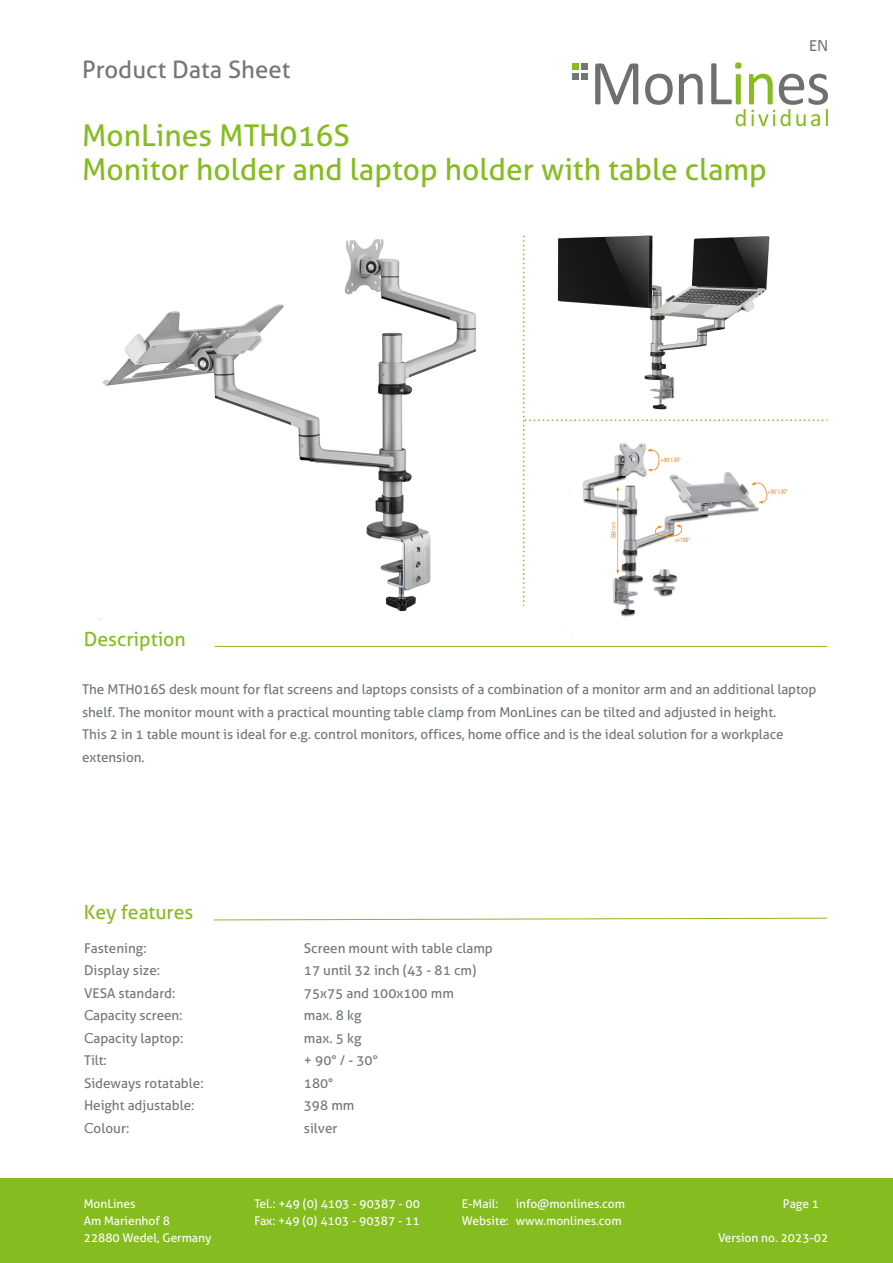
<style>
.page{position:relative;width:893px;height:1263px;background:#fff}
.page>*{position:absolute;margin:0;border:0;box-sizing:border-box;transform-origin:0 0}
.t1{font:30px/34px "Aller";color:#85bc20}
.t2{font:24px "Aller";color:#727777}
.t3{font:19.5px "Aller";color:#85bc20}
.t4{font:15px "Aller";color:#727777}
.t5{font:13.5px/22.5px "Aller";letter-spacing:-.005em;color:#727777}
.t6{font:12px "Aller";letter-spacing:-.005em;color:#fff}
.s1{font-family:"Verdana"}
</style>
<div class="page">
<div style="left:0;top:1178px;width:893px;height:85px;background:#85bc20"></div>
<svg style="left:595px;top:63px;width:43px;height:41px"></svg>
<svg style="left:645px;top:74px;width:28px;height:31px"></svg>
<svg style="left:679px;top:74px;width:24px;height:30px"></svg>
<svg style="left:711px;top:62px;width:117px;height:64px"></svg>
<svg style="left:573px;top:64px;width:15px;height:6px"></svg>
<div style="left:573px;top:73px;width:6px;height:7px;background:#717676"></div>
<div style="left:582px;top:73px;width:6px;height:7px;background:#717676"></div>
<svg style="left:523px;top:236px;width:304px;height:370px"></svg>
<hr style="left:215px;top:646px;width:612px;height:1px;background:#85bc20">
<svg style="left:213px;top:917px;width:614px;height:4px"></svg>
<img style="left:566px;top:425px;width:4px;height:206px">
<img style="left:547px;top:235px;width:230px;height:180px">
<img style="left:570px;top:422px;width:227px;height:212px">
<img style="left:98px;top:239px;width:378px;height:381px">
<h2 class="t2" style="left:82px;top:56px;width:210px">Product Data Sheet</h2>
<h1 class="t1" style="left:82px;top:119px;width:686px">MonLines MTH016S<br>Monitor holder and laptop holder with table clamp</h1>
<p class="t4" style="left:809px;top:37px;width:21px">E<span class="s1">N</span></p>
<h3 class="t3" style="left:84px;top:628px;width:103px">Description</h3>
<p class="t5" style="left:82px;top:678px;width:736px">The MTH016S desk mount for flat screens and laptops consists of a combination of a monitor arm and an additional laptop shelf. The monitor mount with a practical mounting table clamp from MonLines can be tilted and adjusted in height.<br>This 2 in 1 table mount is ideal for e.g. control monitors, offices, home office and is the ideal solution for a workplace extension.</p>
<h3 class="t3" style="left:84px;top:900px;width:111px">Key features</h3>
<p class="t5" style="left:84px;top:937px;width:121px">Fastening:<br>Display size:<br>VESA standard:<br><span class="s1">C</span>apacity screen:<br><span class="s1">C</span>apacity laptop:<br>Tilt:<br>Sideways rotatable:<br>Height adjustable:<br><span class="s1">C</span>olour:</p>
<p class="t5" style="left:304px;top:937px;width:191px">Screen mount with table clamp<br>17 until 32 inch (43 - 81 cm)<br>75x75 and 100x100 mm<br>max. 8 kg<br>max. 5 kg<br>+ 90° / - 30°<br>180°<br>398 mm<br>silver</p>
<p class="t6" style="left:84px;top:1196px;width:53px">MonLines</p>
<p class="t6" style="left:254px;top:1196px;width:167px">Tel.: +49 (0) 4103 - 90387 - 00</p>
<p class="t6" style="left:462px;top:1196px;width:38px">E-Mail:</p>
<p class="t6" style="left:516px;top:1196px;width:111px">info@monlines.com</p>
<p class="t6" style="left:84px;top:1213px;width:88px">Am Marienhof 8</p>
<p class="t6" style="left:254px;top:1213px;width:167px">Fax: +49 (0) 4103 - 90387 - 11</p>
<p class="t6" style="left:462px;top:1213px;width:161px">Website: www.monlines.com</p>
<p class="t6" style="left:84px;top:1230px;width:129px">22880 Wedel, Germany</p>
<p class="t6" style="left:783px;top:1196px;width:37px">Page 1</p>
<p class="t6" style="left:718px;top:1230px;width:112px">Version no. 2023-02</p>
</div>
